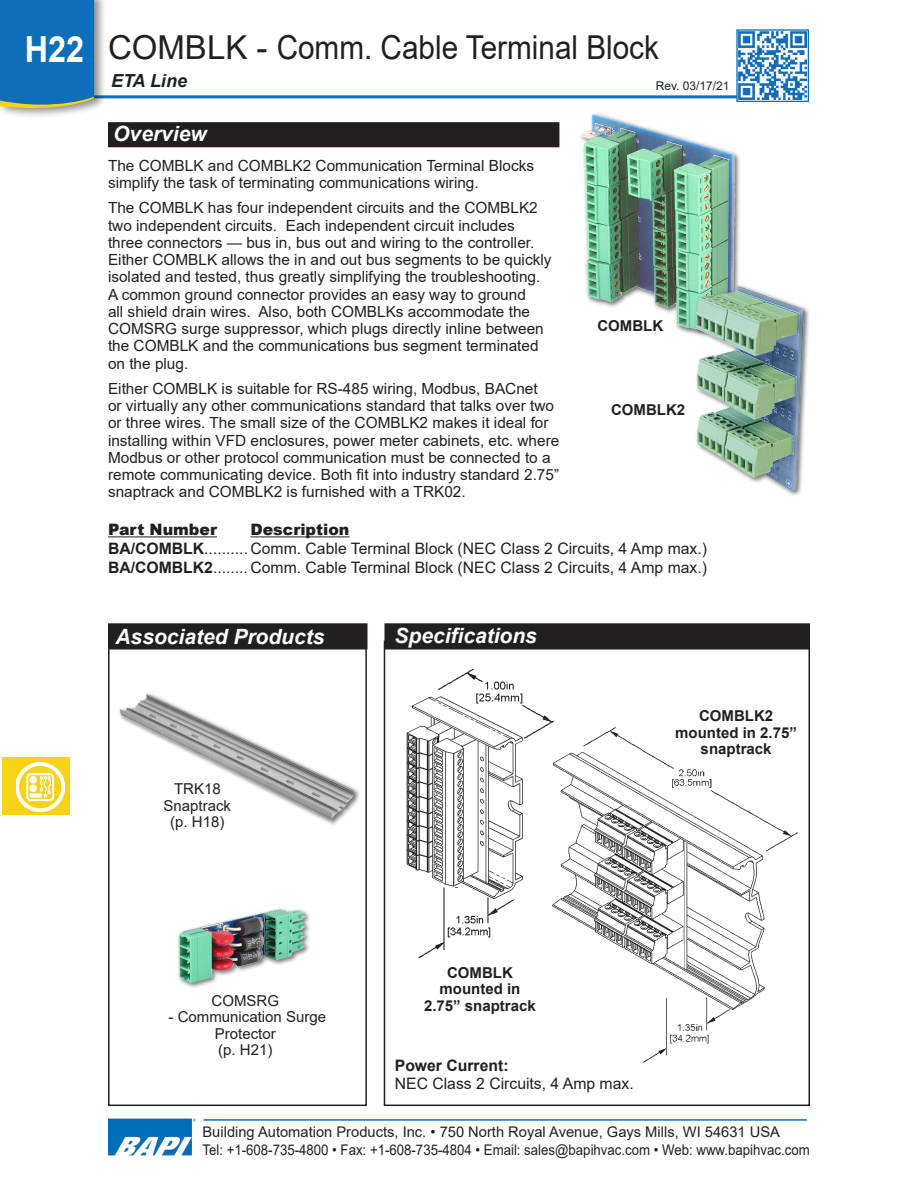
<style>
.page{position:relative;width:918px;height:1188px;background:#fff}
.page>*{position:absolute;margin:0;border:0;box-sizing:border-box;transform-origin:0 0}
.t1{font:700 36px "Arial";color:#fff;scale:.9 1}
.Sub_Section_Title{font:33px "Arial";color:#231f20}
.Subhead{font:italic 700 21px "Arial";color:#fff}
.t2{font:italic 700 18px "Arial";color:#231f20}
.t3{font:15.75px "Arial";color:#231f20}
.t4{font:900 15.75px "Arial";color:#231f20}
.t5{font:700 15.75px "Arial";color:#231f20}
.t6{font:15.3px/17.2px "Arial";color:#231f20}
.Pict_Title{font:700 15px/16.5px "Arial";color:#231f20;text-align:center}
.Pict_Title-2{font:15px/16.5px "Arial";color:#231f20;text-align:center}
.t7{font:14.7px/18px "Arial";color:#231f20}
.Body_text{font:12px "Arial";color:#231f20}
.s1{font-weight:700}
</style>
<div class="page">
<hr style="left:14px;top:95px;width:780px;height:3px;background:#0e6eb8">
<div style="left:0;top:0;width:107px;height:119px;background:#231f20;opacity:.5"></div>
<svg style="left:0;top:0;width:94px;height:113px;background:#2076b4"></svg>
<svg style="left:738px;top:31px;width:69px;height:69px"></svg>
<img style="left:739px;top:32px;width:68px;height:68px">
<div style="left:736px;top:29px;width:73px;height:73px;border:1px solid #0e6eb8"></div>
<hr style="left:204px;top:1119px;width:603px;height:2px;background:#0e6eb8">
<img style="left:108px;top:1118px;width:87px;height:38px">
<div style="left:2px;top:757px;width:68px;height:58px;background:#f8d215"></div>
<img style="left:17px;top:762px;width:47px;height:49px">
<img style="left:566px;top:727px;width:232px;height:336px">
<div style="left:384px;top:641px;width:426px;height:465px;border:2px solid #231f20"></div>
<div style="left:109px;top:123px;width:450px;height:24px;background:#231f20"></div>
<div style="left:108px;top:122px;width:451px;height:25px;border:2px solid #231f20"></div>
<div style="left:579px;top:112px;width:162px;height:225px;background:#231f20;opacity:.65"></div>
<img style="left:581px;top:115px;width:36px;height:187px">
<div style="left:693px;top:284px;width:118px;height:213px;background:#231f20;opacity:.65"></div>
<img style="left:695px;top:287px;width:40px;height:125px">
<img style="left:406px;top:669px;width:160px;height:290px">
<div style="left:385px;top:624px;width:424px;height:25px;background:#231f20"></div>
<div style="left:384px;top:623px;width:426px;height:26px;border:2px solid #231f20"></div>
<div style="left:108px;top:627px;width:259px;height:479px;border:2px solid #231f20"></div>
<div style="left:109px;top:624px;width:258px;height:25px;background:#231f20"></div>
<div style="left:108px;top:623px;width:260px;height:26px;border:2px solid #231f20"></div>
<div style="left:117px;top:691px;width:244px;height:135px;background:#231f20;opacity:.65"></div>
<img style="left:120px;top:695px;width:35px;height:37px">
<div style="left:177px;top:907px;width:135px;height:82px;background:#231f20;opacity:.65"></div>
<img style="left:179px;top:910px;width:99px;height:73px">
<hr style="left:108px;top:536px;width:109px;height:1px;background:#231f20">
<hr style="left:250px;top:536px;width:99px;height:1px;background:#231f20">
<h1 class="t1" style="left:25px;top:24px;width:68px">H22</h1>
<p class="Sub_Section_Title" style="left:108px;top:24px;width:553px">COMBLK - Comm. Cable Terminal Block</p>
<p class="t2" style="left:111px;top:69px;width:78px">ETA Line</p>
<p class="Subhead" style="left:113px;top:120px;width:95px">Overview</p>
<p class="t6" style="left:108px;top:157px;width:428px">The COMBLK and COMBLK2 Communication Terminal Blocks simplify the task of terminating communications wiring.</p>
<p class="t6" style="left:108px;top:199px;width:445px">The COMBLK has four independent circuits and the COMBLK2 two independent circuits. Each independent circuit includes three connectors — bus in, bus out and wiring to the controller.<br>Either COMBLK allows the in and out bus segments to be quickly isolated and tested, thus greatly simplifying the troubleshooting.<br>A common ground connector provides an easy way to ground<br>all shield drain wires. Also, both COMBLKs accommodate the COMSRG surge suppressor, which plugs directly inline between the COMBLK and the communications bus segment terminated on the plug.</p>
<p class="t6" style="left:108px;top:380px;width:453px">Either COMBLK is suitable for RS-485 wiring, Modbus, BACnet<br>or virtually any other communications standard that talks over two or three wires. The small size of the COMBLK2 makes it ideal for installing within VFD enclosures, power meter cabinets, etc. where Modbus or other protocol communication must be connected to a remote communicating device. Both fit into industry standard 2.75” snaptrack and COMBLK2 is furnished with a TRK02.</p>
<p class="Body_text" style="left:656px;top:78px;width:75px">Rev. 03/17/21</p>
<p class="Pict_Title" style="left:597px;top:317px;width:67px">COMBLK</p>
<p class="Pict_Title" style="left:611px;top:402px;width:76px">COMBLK2</p>
<p class="t4" style="left:108px;top:518px;width:111px">Part Number</p>
<p class="t4" style="left:250px;top:518px;width:100px">Description</p>
<p class="t3" style="left:108px;top:537px;width:601px"><span class="s1">BA/COMBLK</span>.......... Comm. Cable Terminal Block (NEC Class 2 Circuits, 4 Amp max.)</p>
<p class="t3" style="left:108px;top:556px;width:601px"><span class="s1">BA/COMBLK2</span>........ Comm. Cable Terminal Block (NEC Class 2 Circuits, 4 Amp max.)</p>
<p class="Subhead" style="left:116px;top:623px;width:210px">Associated Products</p>
<p class="Subhead" style="left:394px;top:621px;width:144px">Specifications</p>
<p class="Pict_Title-2" style="left:164px;top:781px;width:69px">TRK18<br>Snaptrack (p. H18)</p>
<p class="Pict_Title" style="left:675px;top:708px;width:123px">COMBLK2 mounted in 2.75” snaptrack</p>
<p class="Pict_Title-2" style="left:212px;top:992px;width:69px">COMSRG</p>
<p class="Pict_Title-2" style="left:169px;top:1009px;width:159px">- Communication Surge<br>Protector</p>
<p class="Pict_Title-2" style="left:218px;top:1042px;width:56px">(p. H21)</p>
<p class="Pict_Title" style="left:424px;top:964px;width:113px">COMBLK mounted in<br>2.75” snaptrack</p>
<p class="t5" style="left:395px;top:1054px;width:115px">Power Current:</p>
<p class="t3" style="left:395px;top:1073px;width:240px">NEC Class 2 Circuits, 4 Amp max.</p>
<p class="t7" style="left:202px;top:1123px;width:609px">Building Automation Products, Inc. • 750 North Royal Avenue, Gays Mills, WI 54631 USA<br>Tel: +1-608-735-4800 • Fax: +1-608-735-4804 • Email: sales@bapihvac.com • Web: www.bapihvac.com</p>
</div>
